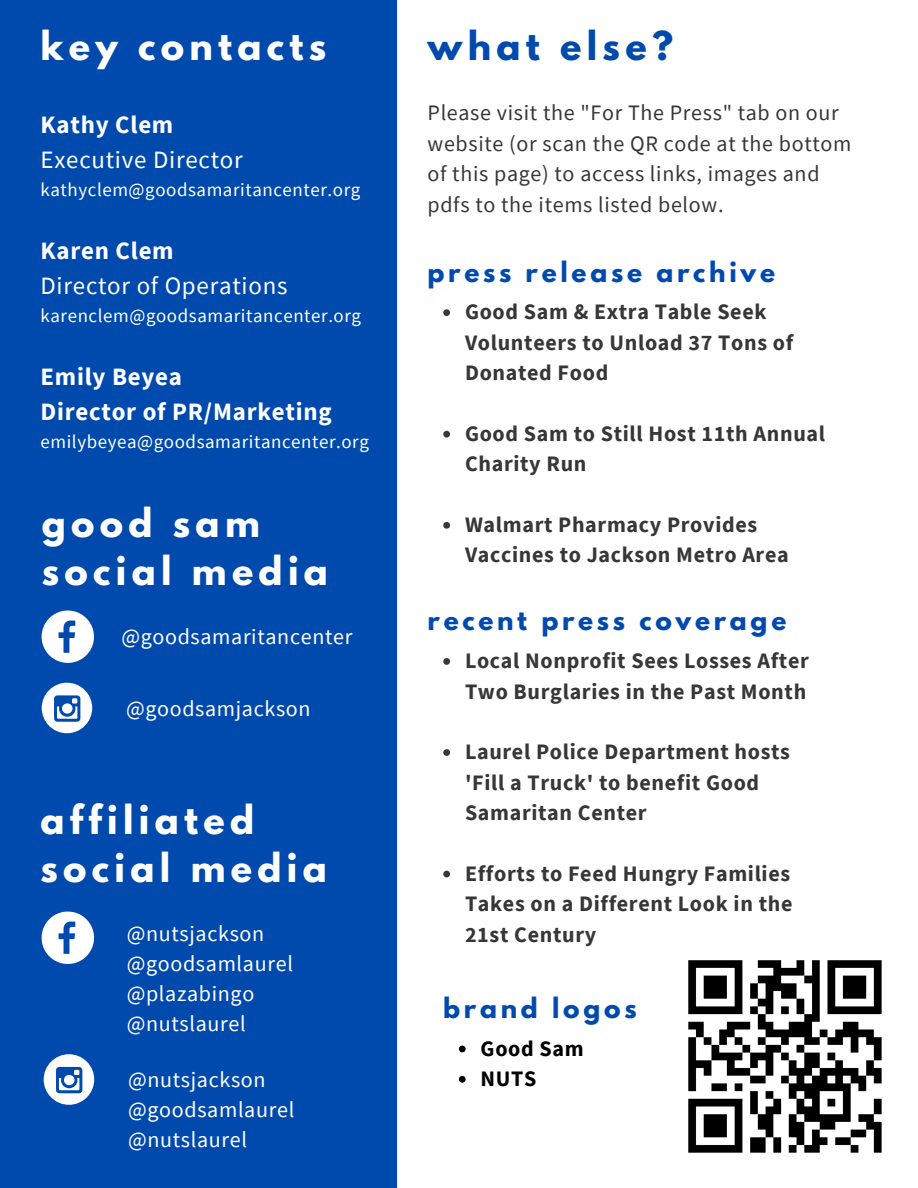
<style>
.page{position:relative;width:918px;height:1188px;background:#fff}
.page>*{position:absolute;margin:0;border:0;box-sizing:border-box;transform-origin:0 0}
.t1{font:700 35.4px "League Spartan";letter-spacing:.15em;color:#fff}
.t2{font:700 35.4px "League Spartan";letter-spacing:.15em;color:#004aad}
.t3{font:700 24.9px "Source Sans Pro";letter-spacing:.03em;color:#fff}
.t4{font:700 24.9px "League Spartan";letter-spacing:.15em;color:#004aad}
.t5{font:24.9px "Source Sans Pro";letter-spacing:.03em;color:#fff}
.t6{font:700 22.05px/30.3px "Source Sans Pro";letter-spacing:.03em;color:#373737}
.t7{font:22.05px/30.5px "Source Sans Pro";letter-spacing:.03em;color:#373737}
.t8{font:22.05px "Source Sans Pro";letter-spacing:.03em;color:#fff}
.t9{font:700 22.05px "Source Sans Pro";letter-spacing:.03em;color:#000}
.t10{font:18.9px "Source Sans Pro";letter-spacing:.03em;color:#fff}
</style>
<div class="page">
<div style="left:0;top:0;width:397px;height:1188px;background:#004aad"></div>
<svg style="left:42px;top:611px;width:52px;height:52px"></svg>
<div style="left:42px;top:683px;width:50px;height:50px;background:#fff;border-radius:50%"></div>
<svg style="left:54px;top:695px;width:26px;height:27px"></svg>
<svg style="left:42px;top:912px;width:52px;height:52px"></svg>
<div style="left:44px;top:1054px;width:50px;height:51px;background:#fff;border-radius:50%"></div>
<svg style="left:56px;top:1067px;width:26px;height:26px"></svg>
<img style="left:688px;top:960px;width:194px;height:193px">
<svg style="left:443px;top:309px;width:7px;height:7px"></svg>
<svg style="left:443px;top:431px;width:7px;height:7px"></svg>
<svg style="left:443px;top:522px;width:7px;height:7px"></svg>
<svg style="left:443px;top:658px;width:7px;height:7px"></svg>
<svg style="left:443px;top:749px;width:7px;height:7px"></svg>
<svg style="left:443px;top:871px;width:7px;height:6px"></svg>
<svg style="left:459px;top:1046px;width:7px;height:6px"></svg>
<svg style="left:459px;top:1076px;width:7px;height:7px"></svg>
<p class="t1" style="left:41px;top:28px;width:287px">key contacts</p>
<p class="t3" style="left:41px;top:109px;width:134px">Kathy Clem</p>
<p class="t5" style="left:41px;top:144px;width:204px">Executive Director</p>
<p class="t10" style="left:41px;top:178px;width:321px">kathyclem@goodsamaritancenter.org</p>
<p class="t3" style="left:41px;top:235px;width:135px">Karen Clem</p>
<p class="t5" style="left:41px;top:270px;width:248px">Director of Operations</p>
<p class="t10" style="left:41px;top:304px;width:322px">karenclem@goodsamaritancenter.org</p>
<p class="t3" style="left:41px;top:361px;width:143px">Emily Beyea</p>
<p class="t3" style="left:41px;top:396px;width:293px">Director of PR/Marketing</p>
<p class="t10" style="left:41px;top:430px;width:330px">emilybeyea@goodsamaritancenter.org</p>
<p class="t1" style="left:42px;top:505px;width:219px">good sam</p>
<p class="t1" style="left:42px;top:553px;width:288px">social media</p>
<p class="t8" style="left:121px;top:622px;width:233px">@goodsamaritancenter</p>
<p class="t8" style="left:126px;top:694px;width:186px">@goodsamjackson</p>
<p class="t1" style="left:41px;top:802px;width:215px">affiliated</p>
<p class="t1" style="left:41px;top:850px;width:288px">social media</p>
<p class="t8" style="left:127px;top:919px;width:139px">@nutsjackson</p>
<p class="t8" style="left:127px;top:950px;width:168px">@goodsamlaurel</p>
<p class="t8" style="left:127px;top:980px;width:129px">@plazabingo</p>
<p class="t8" style="left:127px;top:1010px;width:121px">@nutslaurel</p>
<p class="t8" style="left:128px;top:1066px;width:139px">@nutsjackson</p>
<p class="t8" style="left:128px;top:1096px;width:168px">@goodsamlaurel</p>
<p class="t8" style="left:128px;top:1126px;width:121px">@nutslaurel</p>
<p class="t2" style="left:428px;top:28px;width:247px">what else?</p>
<p class="t7" style="left:428px;top:97px;width:425px">Please visit the "For The Press" tab on our website (or scan the QR code at the bottom of this page) to access links, images and pdfs to the items listed below.</p>
<p class="t4" style="left:428px;top:259px;width:349px">press release archive</p>
<p class="t6" style="left:465px;top:296px;width:330px">Good Sam &amp; Extra Table Seek<br>Volunteers to Unload 37 Tons of<br>Donated Food</p>
<p class="t6" style="left:465px;top:418px;width:362px">Good Sam to Still Host 11th Annual<br>Charity Run</p>
<p class="t6" style="left:465px;top:509px;width:325px">Walmart Pharmacy Provides<br>Vaccines to Jackson Metro Area</p>
<p class="t4" style="left:428px;top:608px;width:360px">recent press coverage</p>
<p class="t6" style="left:465px;top:645px;width:345px">Local Nonprofit Sees Losses After<br>Two Burglaries in the Past Month</p>
<p class="t6" style="left:465px;top:736px;width:326px">Laurel Police Department hosts 'Fill a Truck' to benefit Good<br>Samaritan Center</p>
<p class="t6" style="left:465px;top:858px;width:329px;text-align:justify">Efforts to Feed Hungry Families Takes on a Different Look in the 21st Century</p>
<p class="t4" style="left:443px;top:996px;width:195px">brand logos</p>
<p class="t9" style="left:481px;top:1034px;width:104px">Good Sam</p>
<p class="t9" style="left:481px;top:1064px;width:57px">NUTS</p>
</div>
